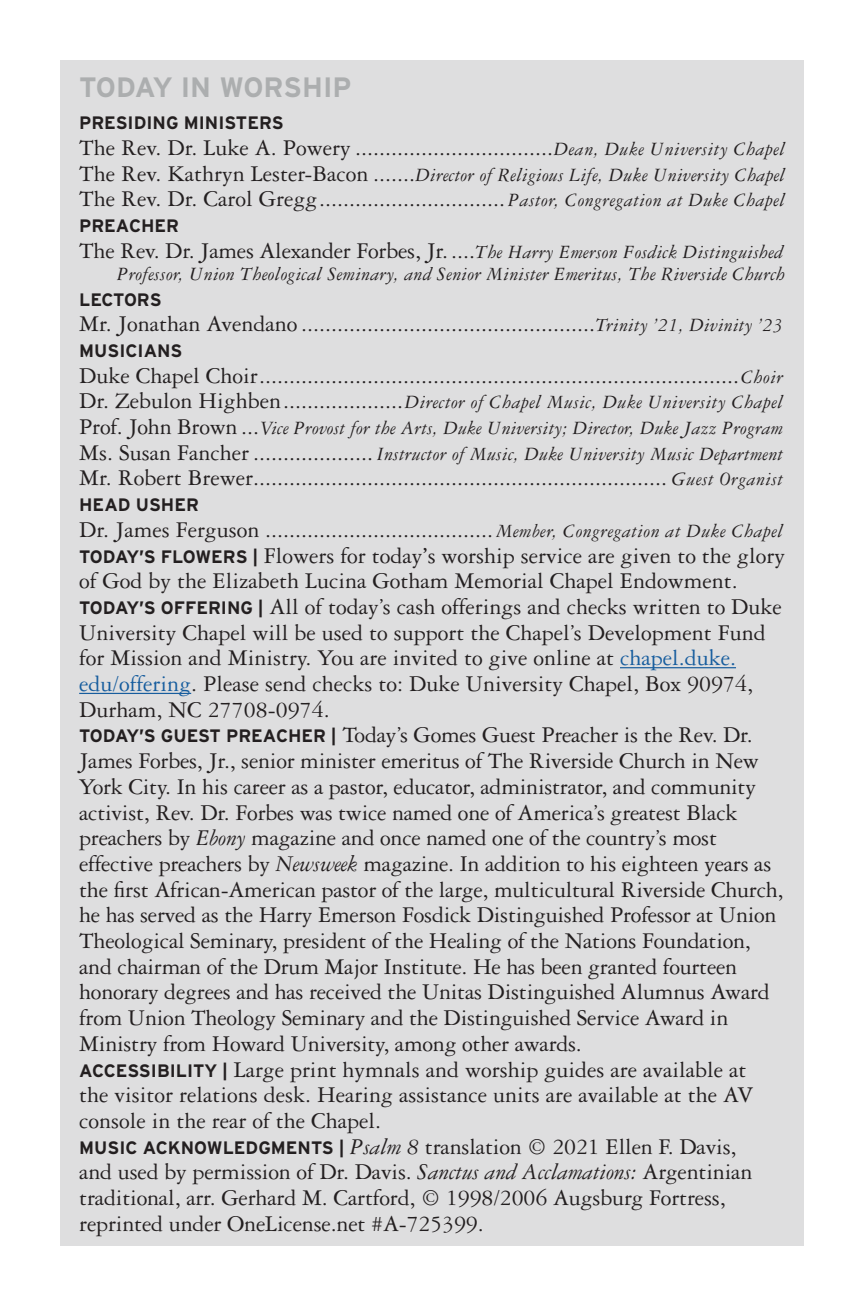
<style>
.page{position:relative;width:864px;height:1296px;background:#fff}
.page>*{position:absolute;margin:0;border:0;box-sizing:border-box;transform-origin:0 0}
.Header_1{font:700 28px "Interstate";color:#acaeaf}
.Announcement{font:24px/25.8px "Garamond 3 LT Std";letter-spacing:-.01em;color:#231f20}
.Tabbed_Leader{font:24px "Garamond 3 LT Std";color:#231f20}
.Tabbed_Leader-2{font:italic 20px "Garamond 3 LT Std";letter-spacing:.015em;color:#231f20}
.Tabbed_Leader-3{font:700 18px "Interstate";color:#231f20}
.s1{font-style:italic;font-size:20px}
.s2{font-style:normal;font-size:24px}
.s3{font-family:"Interstate";font-weight:700;font-size:18px}
.s4{font-weight:700}
.s5{color:#175d9e}
.s6{font-style:italic}
</style>
<div class="page">
<div style="left:60px;top:60px;width:744px;height:1186px;background:#dededf"></div>
<hr style="left:620px;top:667px;width:116px;height:1px;background:#175d9e">
<hr style="left:79px;top:693px;width:112px;height:1px;background:#175d9e">
<p class="Header_1" style="left:79px;top:71px;width:274px">TODAY IN WORSHIP</p>
<p class="Tabbed_Leader-3" style="left:79px;top:113px;width:206px">PRESIDING MINISTERS</p>
<p class="Tabbed_Leader" style="left:79px;top:135px;width:708px">The Rev. Dr. Luke A. Powery .................................<span class="s1">Dean, Duke University Chapel</span></p>
<p class="Tabbed_Leader-2" style="left:79px;top:164px;width:708px"><span class="s2">The Rev. Kathryn Lester-Bacon .......</span>Director of Religious Life, Duke University Chapel</p>
<p class="Tabbed_Leader" style="left:79px;top:186px;width:708px">The Rev. Dr. Carol Gregg............................... <span class="s1">Pastor, Congregation at Duke Chapel</span></p>
<p class="Tabbed_Leader-3" style="left:79px;top:216px;width:101px">PREACHER</p>
<p class="Tabbed_Leader" style="left:79px;top:238px;width:706px">The Rev. Dr. James Alexander Forbes, Jr. ....<span class="s1">The Harry Emerson Fosdick Distinguished</span></p>
<p class="Tabbed_Leader-2" style="left:117px;top:263px;width:669px">Professor, Union Theological Seminary, and Senior Minister Emeritus, The Riverside Church</p>
<p class="Tabbed_Leader-3" style="left:79px;top:289px;width:84px">LECTORS</p>
<p class="Tabbed_Leader" style="left:79px;top:311px;width:706px">Mr. Jonathan Avendano .................................................<span class="s1">Trinity ’21, Divinity ’23</span></p>
<p class="Tabbed_Leader-3" style="left:79px;top:341px;width:105px">MUSICIANS</p>
<p class="Tabbed_Leader" style="left:79px;top:362px;width:706px">Duke Chapel Choir................................................................................<span class="s1">Choir</span></p>
<p class="Tabbed_Leader-2" style="left:79px;top:392px;width:706px"><span class="s2">Dr. Zebulon Highben....................</span>Director of Chapel Music, Duke University Chapel</p>
<p class="Tabbed_Leader-2" style="left:79px;top:417px;width:706px"><span class="s2">Prof. John Brown ...</span>Vice Provost for the Arts, Duke University; Director, Duke Jazz Program</p>
<p class="Tabbed_Leader-2" style="left:79px;top:443px;width:706px"><span class="s2">Ms. Susan Fancher ....................</span> Instructor of Music, Duke University Music Department</p>
<p class="Tabbed_Leader" style="left:79px;top:465px;width:706px">Mr. Robert Brewer..................................................................... <span class="s1">Guest Organist</span></p>
<p class="Tabbed_Leader-3" style="left:79px;top:495px;width:121px">HEAD USHER</p>
<p class="Tabbed_Leader" style="left:79px;top:517px;width:706px">Dr. James Ferguson ...................................... <span class="s1">Member, Congregation at Duke Chapel</span></p>
<p class="Announcement" style="left:79px;top:543px;width:708px"><span class="s3">TODAY’S FLOWERS |</span> Flowers for today<span class="s4">’</span>s worship service are given to the glory of God by the Elizabeth Lucina Gotham Memorial Chapel Endowment.</p>
<p class="Announcement" style="left:79px;top:594px;width:704px"><span class="s3">TODAY’S OFFERING |</span> All of today’s cash offerings and checks written to Duke University Chapel will be used to support the Chapel’s Development Fund for Mission and Ministry. You are invited to give online at <span class="s5">chapel.duke. edu/offering</span>. Please send checks to: Duke University Chapel, Box 90974, Durham, NC 27708-0974.</p>
<p class="Announcement" style="left:79px;top:722px;width:706px"><span class="s3">TODAY’S GUEST PREACHER |</span> Today’s Gomes Guest Preacher is the Rev. Dr.<br>James Forbes, Jr., senior minister emeritus of The Riverside Church in New York City. In his career as a pastor, educator, administrator, and community activist, Rev. Dr. Forbes was twice named one of America’s greatest Black preachers by <span class="s6">Ebony</span> magazine and once named one of the country’s most effective preachers by <span class="s6">Newsweek</span> magazine. In addition to his eighteen years as the first African-American pastor of the large, multicultural Riverside Church, he has served as the Harry Emerson Fosdick Distinguished Professor at Union Theological Seminary, president of the Healing of the Nations Foundation, and chairman of the Drum Major Institute. He has been granted fourteen honorary degrees and has received the Unitas Distinguished Alumnus Award from Union Theology Seminary and the Distinguished Service Award in Ministry from Howard University, among other awards.</p>
<p class="Announcement" style="left:79px;top:1057px;width:676px"><span class="s3">ACCESSIBILITY |</span> Large print hymnals and worship guides are available at the visitor relations desk. Hearing assistance units are available at the AV console in the rear of the Chapel.</p>
<p class="Announcement" style="left:79px;top:1134px;width:675px"><span class="s3">MUSIC ACKNOWLEDGMENTS |</span> <span class="s6">Psalm 8</span> translation © 2021 Ellen F. Davis, and used by permission of Dr. Davis. <span class="s6">Sanctus and Acclamations:</span> Argentinian traditional, arr. Gerhard M. Cartford, © 1998/2006 Augsburg Fortress, reprinted under OneLicense.net #A-725399.</p>
</div>
